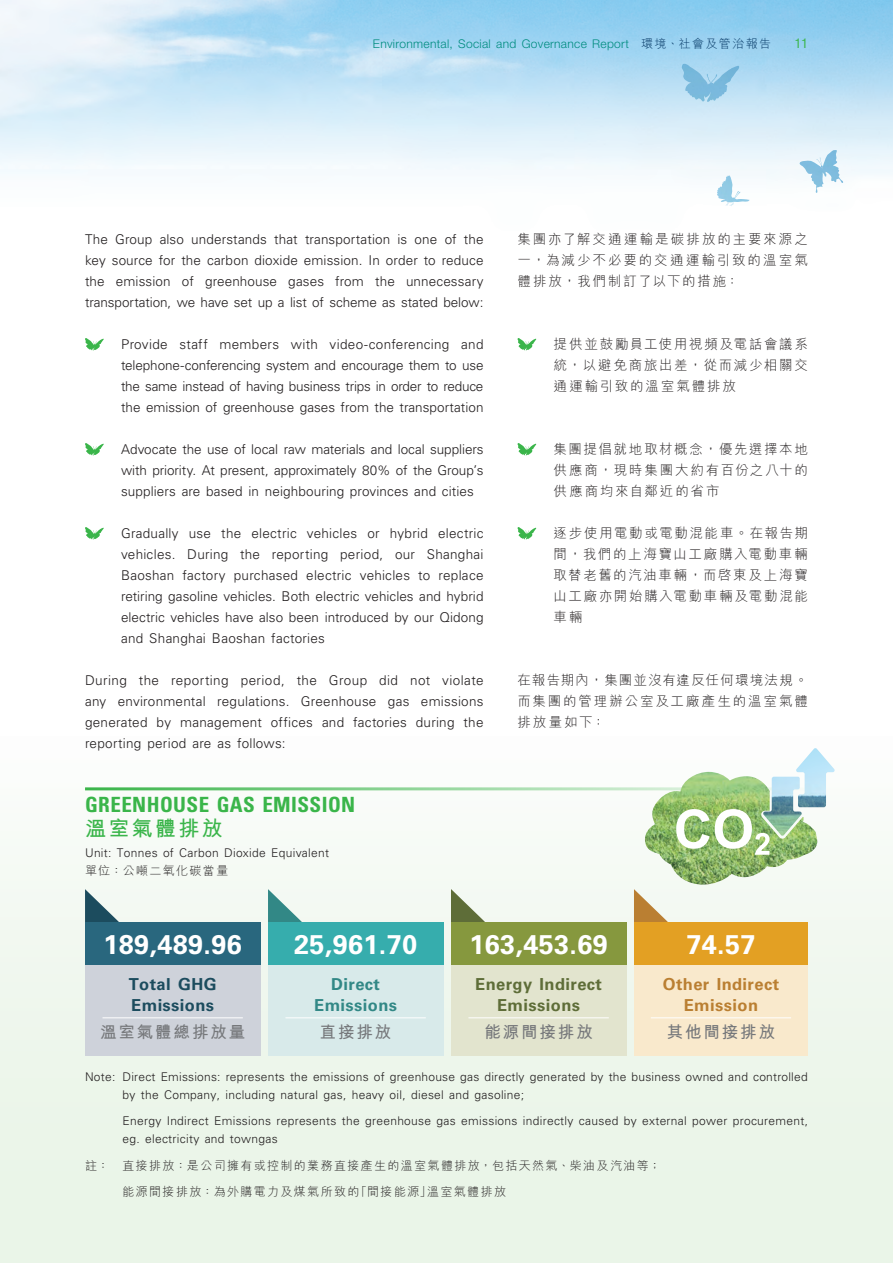
<style>
.page{position:relative;width:893px;height:1263px;background:#fff}
.page>*{position:absolute;margin:0;border:0;box-sizing:border-box;transform-origin:0 0}
.t1{font:700 27px "Univers LT Std";letter-spacing:.015em;color:#fff}
.t2{font:700 condensed 21px "Univers LT Std";letter-spacing:.02em;color:#3ab54a}
.t3{font:700 21px "M Hei HK";letter-spacing:.11em;color:#3ab54a}
.t4{font:700 16.5px "M Hei HK";letter-spacing:.115em;color:#76787b}
.t5{font:700 16.5px/21px "Univers LT Std";letter-spacing:.025em;color:#5e6d38;text-align:center}
.t6{font:700 16.5px/21px "Univers LT Std";letter-spacing:.025em;color:#ba7f32;text-align:center}
.t7{font:700 16.5px/21px "Univers LT Std";letter-spacing:.025em;color:#1c4c5e}
.t8{font:700 16.5px "Univers LT Std";letter-spacing:.025em;color:#328886}
._07_IN0{font:300 13.5px/21px "Univers LT Std";letter-spacing:.005em;color:#231f20;text-align:justify}
._01_Body_Text{font:300 13.5px/21px "Univers LT Std";letter-spacing:.005em;color:#231f20;text-align:justify}
._07_IN0-2{font:300 13.5px/21px "M Hei HK";letter-spacing:.125em;color:#231f20;text-align:justify}
._01_Body_Text-2{font:300 13.5px/21px "M Hei HK";letter-spacing:.135em;color:#231f20;text-align:justify}
.t9{font:condensed 13.5px "Helvetica Neue LT Std";color:#3ab54a}
.t10{font:300 12px/18px "Univers LT Std";letter-spacing:.025em;color:#231f20}
.t11{font:300 12px "M Hei HK";letter-spacing:.115em;color:#231f20}
.t12{font:300 12px "Helvetica Neue LT Std";letter-spacing:.025em;color:#008c7f}
.s1{font-family:"M Hei HK";color:#003361}
</style>
<div class="page">
<img style="left:682px;top:64px;width:57px;height:38px">
<div style="left:0;top:736px;width:893px;height:527px;background:linear-gradient(to bottom,#fafcf9,#e6f3e4)"></div>
<svg style="left:517px;top:338px;width:19px;height:12px"></svg>
<svg style="left:517px;top:443px;width:19px;height:12px"></svg>
<svg style="left:517px;top:527px;width:19px;height:12px"></svg>
<svg style="left:85px;top:338px;width:19px;height:12px"></svg>
<svg style="left:85px;top:443px;width:19px;height:12px"></svg>
<svg style="left:85px;top:527px;width:19px;height:12px"></svg>
<div style="left:85px;top:965px;width:175px;height:90px;background:#ced2da"></div>
<svg style="left:85px;top:889px;width:41px;height:33px"></svg>
<div style="left:85px;top:922px;width:175px;height:43px;background:#29677e"></div>
<div style="left:268px;top:965px;width:175px;height:90px;background:#d8eaea"></div>
<svg style="left:268px;top:889px;width:41px;height:33px"></svg>
<div style="left:268px;top:922px;width:175px;height:43px;background:#36adad"></div>
<div style="left:451px;top:965px;width:175px;height:90px;background:#e2e4ce"></div>
<svg style="left:451px;top:889px;width:41px;height:33px"></svg>
<div style="left:451px;top:922px;width:175px;height:43px;background:#86983e"></div>
<div style="left:634px;top:965px;width:174px;height:90px;background:#f9e9cc"></div>
<svg style="left:634px;top:889px;width:41px;height:33px"></svg>
<div style="left:634px;top:922px;width:174px;height:43px;background:#e3a023"></div>
<hr style="left:85px;top:787px;width:723px;height:3px;background:#3ab54a">
<img style="left:645px;top:772px;width:172px;height:113px">
<img style="left:763px;top:748px;width:72px;height:88px">
<hr style="left:102px;top:1017px;width:141px;height:1px;background:#fff">
<hr style="left:285px;top:1017px;width:141px;height:1px;background:#fff">
<hr style="left:468px;top:1017px;width:141px;height:1px;background:#fff">
<hr style="left:651px;top:1017px;width:140px;height:1px;background:#fff">
<p class="t12" style="left:373px;top:36px;width:400px">Environmental, Social and Governance Report <span class="s1">環境、社會及管治報告</span></p>
<p class="t9" style="left:795px;top:35px;width:15px">11</p>
<p class="_01_Body_Text" style="left:85px;top:228px;width:400px">The Group also understands that transportation is one of the key source for the carbon dioxide emission. In order to reduce the emission of greenhouse gases from the unnecessary transportation, we have set up a list of scheme as stated below:</p>
<p class="_07_IN0" style="left:121px;top:333px;width:364px">Provide staff members with video-conferencing and telephone-conferencing system and encourage them to use the same instead of having business trips in order to reduce the emission of greenhouse gases from the transportation</p>
<p class="_07_IN0" style="left:121px;top:438px;width:364px">Advocate the use of local raw materials and local suppliers with priority. At present, approximately 80% of the Group’s suppliers are based in neighbouring provinces and cities</p>
<p class="_07_IN0" style="left:121px;top:522px;width:364px">Gradually use the electric vehicles or hybrid electric vehicles. During the reporting period, our Shanghai Baoshan factory purchased electric vehicles to replace retiring gasoline vehicles. Both electric vehicles and hybrid electric vehicles have also been introduced by our Qidong and Shanghai Baoshan factories</p>
<p class="_01_Body_Text" style="left:85px;top:669px;width:400px">During the reporting period, the Group did not violate any environmental regulations. Greenhouse gas emissions generated by management offices and factories during the reporting period are as follows:</p>
<p class="t2" style="left:85px;top:791px;width:272px">GREENHOUSE GAS EMISSION</p>
<p class="t3" style="left:85px;top:813px;width:139px">溫室氣體排放</p>
<p class="t10" style="left:85px;top:844px;width:246px">Unit: Tonnes of Carbon Dioxide Equivalent</p>
<p class="t11" style="left:85px;top:864px;width:145px">單位：公噸二氧化碳當量</p>
<p class="_01_Body_Text-2" style="left:518px;top:228px;width:292px">集團亦了解交通運輸是碳排放的主要來源之一，為減少不必要的交通運輸引致的溫室氣體排放，我們制訂了以下的措施：</p>
<p class="_07_IN0-2" style="left:554px;top:333px;width:256px">提供並鼓勵員工使用視頻及電話會議系統，以避免商旅出差，從而減少相關交通運輸引致的溫室氣體排放</p>
<p class="_07_IN0-2" style="left:554px;top:438px;width:256px">集團提倡就地取材概念，優先選擇本地供應商，現時集團大約有百份之八十的供應商均來自鄰近的省市</p>
<p class="_07_IN0-2" style="left:554px;top:522px;width:256px">逐步使用電動或電動混能車。在報告期間，我們的上海寶山工廠購入電動車輛取替老舊的汽油車輛，而啓東及上海寶山工廠亦開始購入電動車輛及電動混能車輛</p>
<p class="_01_Body_Text-2" style="left:518px;top:669px;width:292px">在報告期內，集團並沒有違反任何環境法規。而集團的管理辦公室及工廠產生的溫室氣體排放量如下：</p>
<p class="t1" style="left:103px;top:928px;width:140px">189,489.96</p>
<p class="t1" style="left:294px;top:928px;width:125px">25,961.70</p>
<p class="t1" style="left:469px;top:928px;width:140px">163,453.69</p>
<p class="t1" style="left:686px;top:928px;width:71px">74.57</p>
<p class="t7" style="left:129px;top:974px;width:89px">Total GHG<br>Emissions</p>
<p class="t4" style="left:100px;top:1020px;width:147px">溫室氣體總排放量</p>
<p class="t8" style="left:331px;top:975px;width:50px">Direct</p>
<p class="t8" style="left:314px;top:996px;width:84px">Emissions</p>
<p class="t4" style="left:320px;top:1020px;width:73px">直接排放</p>
<p class="t5" style="left:475px;top:974px;width:128px">Energy Indirect<br>Emissions</p>
<p class="t4" style="left:484px;top:1020px;width:110px">能源間接排放</p>
<p class="t6" style="left:663px;top:974px;width:118px">Other Indirect<br>Emission</p>
<p class="t4" style="left:667px;top:1020px;width:110px">其他間接排放</p>
<p class="t10" style="left:123px;top:1067px;width:687px;text-indent:-37px">Note: Direct Emissions: represents the emissions of greenhouse gas directly generated by the business owned and controlled by the Company, including natural gas, heavy oil, diesel and gasoline;</p>
<p class="t10" style="left:123px;top:1112px;width:687px">Energy Indirect Emissions represents the greenhouse gas emissions indirectly caused by external power procurement, eg. electricity and towngas</p>
<p class="t11" style="left:85px;top:1159px;width:577px">註： 直接排放：是公司擁有或控制的業務直接產生的溫室氣體排放，包括天然氣、柴油及汽油等；</p>
<p class="t11" style="left:123px;top:1186px;width:385px">能源間接排放：為外購電力及煤氣所致的「間接能源」溫室氣體排放</p>
</div>
